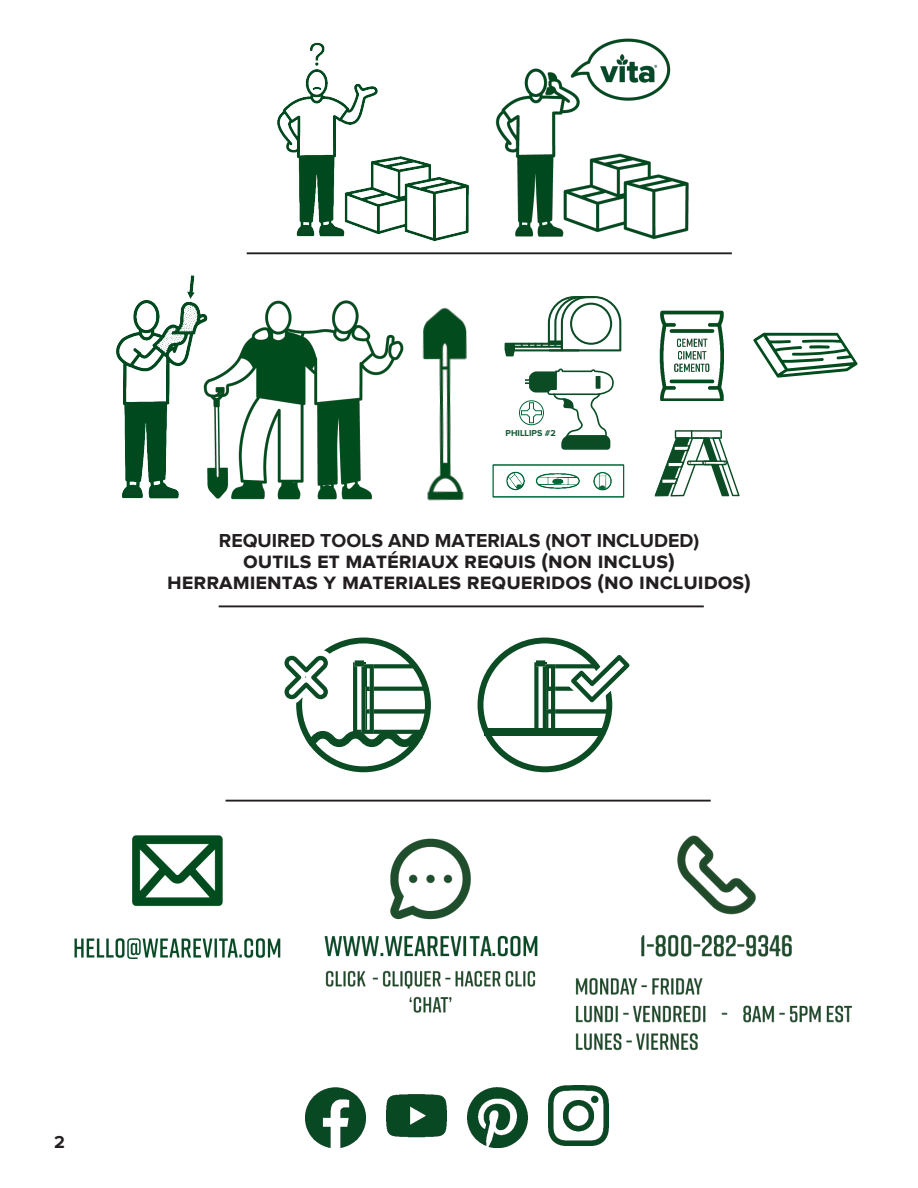
<style>
.page{position:relative;width:918px;height:1188px;background:#fff}
.page>*{position:absolute;margin:0;border:0;box-sizing:border-box;transform-origin:0 0}
.t1{font:700 22.5px/21px "Proxima Nova";color:#231f20;text-align:center}
.t2{font:700 19.5px "Proxima Nova";color:#231f20}
.t3{font:700 18px "Proxima Nova";color:#231f20}
.t4{font:700 8.85px "Proxima Nova";color:#0e5a32}
</style>
<div class="page">
<hr style="left:219px;top:605px;width:485px;height:2px;background:#231f20">
<img style="left:549px;top:1086px;width:60px;height:60px">
<img style="left:305px;top:1087px;width:60px;height:60px">
<img style="left:387px;top:1094px;width:60px;height:44px">
<img style="left:468px;top:1087px;width:60px;height:60px">
<hr style="left:226px;top:800px;width:485px;height:2px;background:#231f20">
<svg style="left:478px;top:638px;width:152px;height:134px"></svg>
<svg style="left:284px;top:638px;width:147px;height:134px"></svg>
<img style="left:575px;top:835px;width:278px;height:216px">
<img style="left:74px;top:835px;width:207px;height:124px">
<img style="left:324px;top:838px;width:214px;height:175px">
<hr style="left:247px;top:252px;width:485px;height:2px;background:#231f20">
<img style="left:277px;top:38px;width:412px;height:204px">
<img style="left:116px;top:275px;width:82px;height:224px">
<img style="left:198px;top:300px;width:206px;height:200px">
<img style="left:422px;top:308px;width:45px;height:193px">
<img style="left:659px;top:310px;width:65px;height:91px">
<svg style="left:655px;top:430px;width:85px;height:66px"></svg>
<svg style="left:753px;top:333px;width:105px;height:45px"></svg>
<div style="left:519px;top:400px;width:25px;height:25px;border:1px solid #006838;border-radius:50%"></div>
<svg style="left:521px;top:369px;width:93px;height:81px"></svg>
<svg style="left:505px;top:296px;width:116px;height:60px"></svg>
<img style="left:492px;top:464px;width:133px;height:34px">
<p class="t4" style="left:505px;top:429px;width:52px">PHILLIPS #2</p>
<p class="t2" style="left:219px;top:531px;width:482px">REQUIRED TOOLS AND MATERIALS (NOT INCLUDED)</p>
<p class="t1" style="left:167px;top:551px;width:585px">outils et matériaux requis (non inclus) herramientas y materiales requeridos (no incluidos)</p>
<p class="t3" style="left:54px;top:1134px;width:12px">2</p>
</div>
